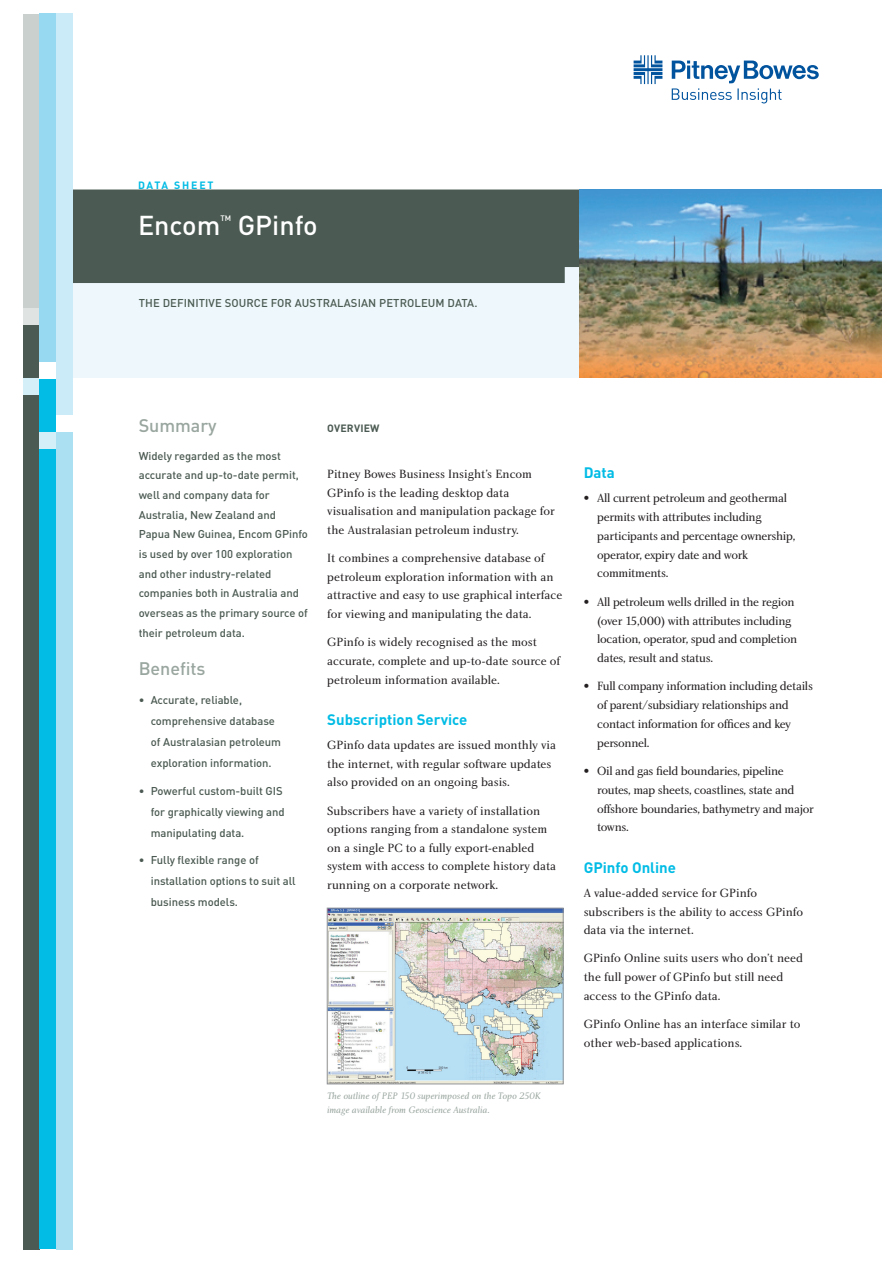
<style>
.page{position:relative;width:893px;height:1263px;background:#fff}
.page>*{position:absolute;margin:0;border:0;box-sizing:border-box;transform-origin:0 0}
.t1{font:500 27px "DIN";color:#fff}
.t2{font:500 18px "DIN";color:#99a69f}
.t3{font:700 15px "DIN";color:#02bce5}
.t4{font:12.3px/18.6px "Charlotte Book Plain";color:#231f20}
.t5{font:12.3px/18.8px "Charlotte Book Plain";letter-spacing:-.025em;color:#231f20}
.t6{font:500 11.25px/19.6px "DIN";letter-spacing:-.005em;color:#4b5a52}
.t7{font:700 10.5px "DIN";letter-spacing:.17em;color:#02bce5}
.t8{font:700 10.5px "DIN";letter-spacing:.02em;color:#4b5a52}
.t9{font:9.75px/13.5px "Charlotte Book Italic Plain";color:#99a69f}
.t10{font:500 7.8px "DIN";color:#fff}
</style>
<div class="page">
<div style="left:54px;top:242px;width:528px;height:136px;background:#eef8fc"></div>
<div style="left:73px;top:190px;width:506px;height:93px;background:#4b5a52"></div>
<div style="left:23px;top:14px;width:17px;height:295px;background:#c9d0cd"></div>
<div style="left:23px;top:309px;width:17px;height:16px;background:#dfe3e1"></div>
<div style="left:23px;top:325px;width:17px;height:924px;background:#4b5a52"></div>
<div style="left:23px;top:378px;width:17px;height:17px;background:#d5eff8"></div>
<div style="left:40px;top:14px;width:16px;height:349px;background:#96d9f0"></div>
<div style="left:40px;top:370px;width:16px;height:879px;background:#02bce5"></div>
<div style="left:40px;top:362px;width:16px;height:16px;background:#fff"></div>
<div style="left:40px;top:432px;width:16px;height:16px;background:#d5eff8"></div>
<div style="left:56px;top:14px;width:17px;height:420px;background:#caebf7"></div>
<div style="left:56px;top:420px;width:17px;height:829px;background:#abe0f3"></div>
<div style="left:56px;top:416px;width:17px;height:16px;background:#fff"></div>
<img style="left:579px;top:189px;width:302px;height:188px">
<svg style="left:634px;top:55px;width:185px;height:48px"></svg>
<img style="left:329px;top:910px;width:232px;height:172px">
<div style="left:327px;top:908px;width:236px;height:176px;border:1px solid #939598"></div>
<p class="t7" style="left:138px;top:179px;width:77px">DATA SHEET</p>
<h1 class="t1" style="left:138px;top:208px;width:84px">Encom</h1>
<p class="t10" style="left:220px;top:214px;width:6px">TM</p>
<h1 class="t1" style="left:238px;top:208px;width:81px">GPinfo</h1>
<p class="t6" style="left:139px;top:293px;width:340px">the definitive source for australasian petroleum data.</p>
<h2 class="t2" style="left:139px;top:414px;width:79px">Summary</h2>
<p class="t6" style="left:139px;top:445px;width:171px">Widely regarded as the most accurate and up-to-date permit, well and company data for<br>Australia, New Zealand and<br>Papua New Guinea, Encom GPinfo is used by over 100 exploration and other industry-related companies both in Australia and overseas as the primary source of their petroleum data.</p>
<h2 class="t2" style="left:139px;top:657px;width:68px">Benefits</h2>
<p class="t6" style="left:151px;top:689px;width:132px;line-height:21px;text-indent:-12px">• Accurate, reliable, comprehensive database of Australasian petroleum exploration information.</p>
<p class="t6" style="left:151px;top:780px;width:135px;line-height:21px;text-indent:-12px">• Powerful custom-built GIS for graphically viewing and manipulating data.</p>
<p class="t6" style="left:151px;top:849px;width:147px;line-height:21px;text-indent:-12px">• Fully flexible range of installation options to suit all business models.</p>
<p class="t8" style="left:327px;top:421px;width:54px">OVERVIEW</p>
<p class="t4" style="left:327px;top:465px;width:229px">Pitney Bowes Business Insight’s Encom GPinfo is the leading desktop data visualisation and manipulation package for the Australasian petroleum industry.</p>
<p class="t4" style="left:327px;top:549px;width:237px">It combines a comprehensive database of petroleum exploration information with an attractive and easy to use graphical interface for viewing and manipulating the data.</p>
<p class="t4" style="left:327px;top:633px;width:235px">GPinfo is widely recognised as the most accurate, complete and up-to-date source of petroleum information available.</p>
<p class="t3" style="left:327px;top:710px;width:142px">Subscription Service</p>
<p class="t4" style="left:327px;top:736px;width:230px">GPinfo data updates are issued monthly via the internet, with regular software updates also provided on an ongoing basis.</p>
<p class="t4" style="left:327px;top:801px;width:230px">Subscribers have a variety of installation options ranging from a standalone system on a single PC to a fully export-enabled system with access to complete history data running on a corporate network.</p>
<p class="t9" style="left:327px;top:1089px;width:216px">The outline of PEP 150 superimposed on the Topo 250K image available from Geoscience Australia.</p>
<p class="t3" style="left:584px;top:463px;width:33px">Data</p>
<p class="t5" style="left:597px;top:489px;width:200px;text-indent:-14px">• All current petroleum and geothermal permits with attributes including participants and percentage ownership, operator, expiry date and work commitments.</p>
<p class="t5" style="left:597px;top:592px;width:202px;text-indent:-14px">• All petroleum wells drilled in the region (over 15,000) with attributes including location, operator, spud and completion dates, result and status.</p>
<p class="t5" style="left:597px;top:677px;width:217px;text-indent:-14px">• Full company information including details of parent/subsidiary relationships and contact information for offices and key personnel.</p>
<p class="t5" style="left:597px;top:762px;width:218px;text-indent:-14px">• Oil and gas field boundaries, pipeline routes, map sheets, coastlines, state and offshore boundaries, bathymetry and major towns.</p>
<p class="t3" style="left:584px;top:858px;width:94px">GPinfo Online</p>
<p class="t4" style="left:584px;top:884px;width:221px">A value-added service for GPinfo subscribers is the ability to access GPinfo data via the internet.</p>
<p class="t4" style="left:584px;top:949px;width:221px">GPinfo Online suits users who don’t need the full power of GPinfo but still need access to the GPinfo data.</p>
<p class="t4" style="left:584px;top:1015px;width:218px">GPinfo Online has an interface similar to other web-based applications.</p>
</div>
